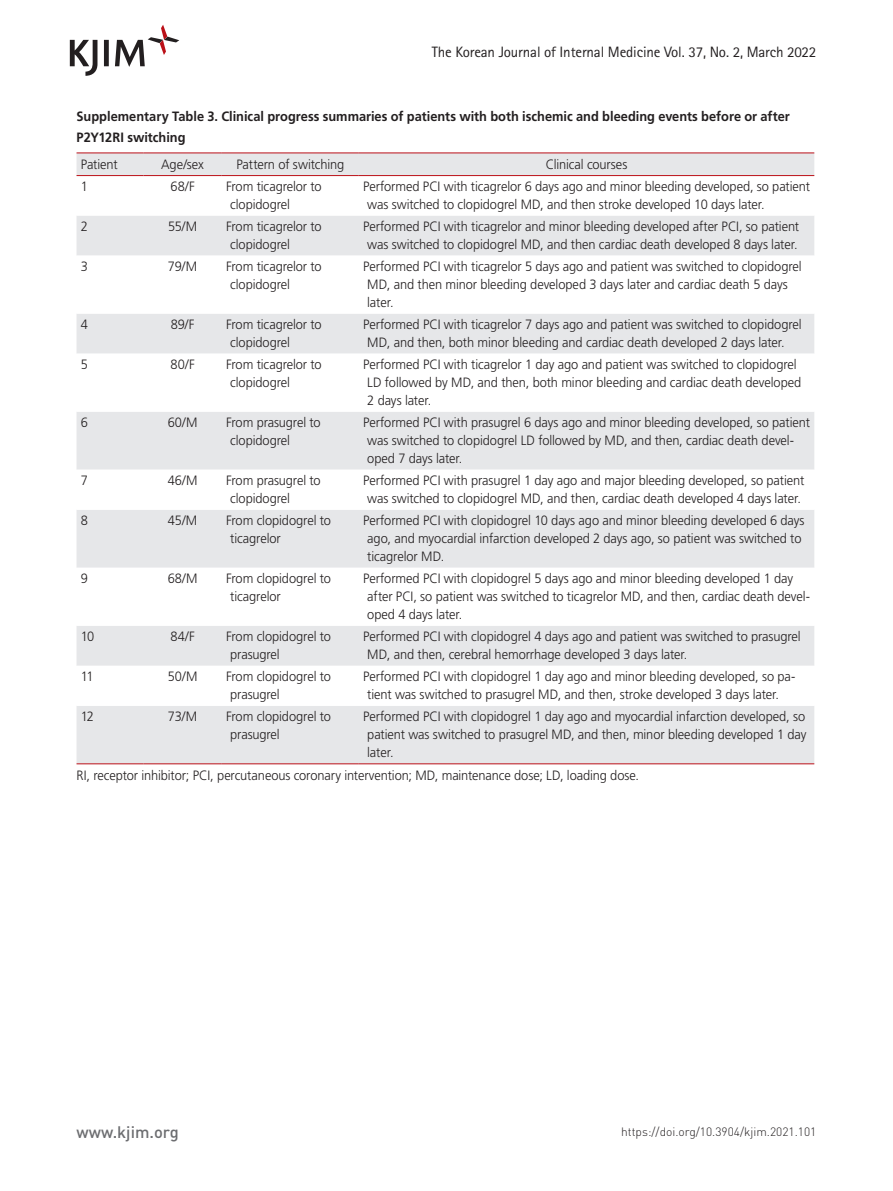
<style>
.page{position:relative;width:893px;height:1191px;background:#fff}
.page>*{position:absolute;margin:0;border:0;box-sizing:border-box;transform-origin:0 0}
.t1{font:500 16.5px "DIN Pro";color:#6c6d70}
.t2{font:15px "Rotis Sans Serif Std";letter-spacing:-.01em;color:#231f20}
.테이블{font:300 13.5px/18px "Frutiger LT Std";letter-spacing:-.005em;color:#231f20;scale:.95 1}
.테이블제목{font:700 13.5px/21px "Frutiger LT Std";color:#231f20;scale:.95 1}
.t3{font:300 12px "DIN Pro";color:#231f20}
</style>
<div class="page">
<svg style="left:70px;top:25px;width:109px;height:51px"></svg>
<div style="left:77px;top:153px;width:737px;height:610px;background:#e6e7e9"></div>
<svg style="left:77px;top:176px;width:737px;height:530px"></svg>
<hr style="left:77px;top:152px;width:67px;height:1px;background:#bb1018">
<hr style="left:144px;top:152px;width:78px;height:1px;background:#bb1018">
<hr style="left:222px;top:152px;width:137px;height:1px;background:#bb1018">
<hr style="left:359px;top:152px;width:455px;height:1px;background:#bb1018">
<hr style="left:77px;top:175px;width:67px;height:1px;background:#bb1018">
<hr style="left:144px;top:175px;width:78px;height:1px;background:#bb1018">
<hr style="left:222px;top:175px;width:137px;height:1px;background:#bb1018">
<hr style="left:359px;top:175px;width:455px;height:1px;background:#bb1018">
<hr style="left:77px;top:763px;width:67px;height:1px;background:#bb1018">
<hr style="left:144px;top:763px;width:78px;height:1px;background:#bb1018">
<hr style="left:222px;top:763px;width:137px;height:1px;background:#bb1018">
<hr style="left:359px;top:763px;width:455px;height:1px;background:#bb1018">
<p class="t2" style="left:432px;top:43px;width:386px">The Korean Journal of Internal Medicine Vol. 37, No. 2, March 2022</p>
<p class="테이블제목" style="left:77px;top:106px;width:752px">Supplementary Table 3. Clinical progress summaries of patients with both ischemic and bleeding events before or after<br>P2Y12RI switching</p>
<p class="테이블" style="left:81px;top:155px;width:40px">Patient</p>
<p class="테이블" style="left:161px;top:155px;width:47px">Age/sex</p>
<p class="테이블" style="left:236px;top:155px;width:115px">Pattern of switching</p>
<p class="테이블" style="left:546px;top:155px;width:87px">Clinical courses</p>
<p class="테이블" style="left:81px;top:178px;width:9px">1</p>
<p class="테이블" style="left:170px;top:178px;width:27px">68/F</p>
<p class="테이블" style="left:230px;top:178px;width:98px;text-indent:-4px">From ticagrelor to clopidogrel</p>
<p class="테이블" style="left:367px;top:178px;width:468px;text-indent:-4px">Performed PCI with ticagrelor 6 days ago and minor bleeding developed, so patient was switched to clopidogrel MD, and then stroke developed 10 days later.</p>
<p class="테이블" style="left:81px;top:218px;width:9px">2</p>
<p class="테이블" style="left:168px;top:218px;width:32px">55/M</p>
<p class="테이블" style="left:230px;top:218px;width:98px;text-indent:-4px">From ticagrelor to clopidogrel</p>
<p class="테이블" style="left:363px;top:218px;width:461px;text-align:center">Performed PCI with ticagrelor and minor bleeding developed after PCI, so patient was switched to clopidogrel MD, and then cardiac death developed 8 days later.</p>
<p class="테이블" style="left:81px;top:258px;width:9px">3</p>
<p class="테이블" style="left:168px;top:258px;width:32px">79/M</p>
<p class="테이블" style="left:230px;top:258px;width:98px;text-indent:-4px">From ticagrelor to clopidogrel</p>
<p class="테이블" style="left:367px;top:258px;width:459px;text-indent:-4px">Performed PCI with ticagrelor 5 days ago and patient was switched to clopidogrel<br>MD, and then minor bleeding developed 3 days later and cardiac death 5 days later.</p>
<p class="테이블" style="left:81px;top:316px;width:9px">4</p>
<p class="테이블" style="left:171px;top:316px;width:27px">89/F</p>
<p class="테이블" style="left:230px;top:316px;width:98px;text-indent:-4px">From ticagrelor to clopidogrel</p>
<p class="테이블" style="left:367px;top:316px;width:459px;text-indent:-4px">Performed PCI with ticagrelor 7 days ago and patient was switched to clopidogrel<br>MD, and then, both minor bleeding and cardiac death developed 2 days later.</p>
<p class="테이블" style="left:81px;top:356px;width:9px">5</p>
<p class="테이블" style="left:171px;top:356px;width:27px">80/F</p>
<p class="테이블" style="left:230px;top:356px;width:98px;text-indent:-4px">From ticagrelor to clopidogrel</p>
<p class="테이블" style="left:367px;top:356px;width:458px;text-indent:-4px">Performed PCI with ticagrelor 1 day ago and patient was switched to clopidogrel<br>LD followed by MD, and then, both minor bleeding and cardiac death developed<br>2 days later.</p>
<p class="테이블" style="left:81px;top:414px;width:9px">6</p>
<p class="테이블" style="left:168px;top:414px;width:33px">60/M</p>
<p class="테이블" style="left:230px;top:414px;width:97px;text-indent:-4px">From prasugrel to clopidogrel</p>
<p class="테이블" style="left:367px;top:414px;width:468px;text-indent:-4px">Performed PCI with prasugrel 6 days ago and minor bleeding developed, so patient was switched to clopidogrel LD followed by MD, and then, cardiac death devel&shy;oped 7 days later.</p>
<p class="테이블" style="left:81px;top:472px;width:9px">7</p>
<p class="테이블" style="left:168px;top:472px;width:33px">46/M</p>
<p class="테이블" style="left:230px;top:472px;width:97px;text-indent:-4px">From prasugrel to clopidogrel</p>
<p class="테이블" style="left:363px;top:472px;width:466px;text-align:center">Performed PCI with prasugrel 1 day ago and major bleeding developed, so patient was switched to clopidogrel MD, and then, cardiac death developed 4 days later.</p>
<p class="테이블" style="left:81px;top:512px;width:9px">8</p>
<p class="테이블" style="left:168px;top:512px;width:32px">45/M</p>
<p class="테이블" style="left:230px;top:512px;width:108px;text-indent:-4px">From clopidogrel to ticagrelor</p>
<p class="테이블" style="left:367px;top:512px;width:462px;text-indent:-4px">Performed PCI with clopidogrel 10 days ago and minor bleeding developed 6 days ago, and myocardial infarction developed 2 days ago, so patient was switched to ticagrelor MD.</p>
<p class="테이블" style="left:81px;top:570px;width:9px">9</p>
<p class="테이블" style="left:168px;top:570px;width:33px">68/M</p>
<p class="테이블" style="left:230px;top:570px;width:108px;text-indent:-4px">From clopidogrel to ticagrelor</p>
<p class="테이블" style="left:367px;top:570px;width:468px;text-indent:-4px">Performed PCI with clopidogrel 5 days ago and minor bleeding developed 1 day after PCI, so patient was switched to ticagrelor MD, and then, cardiac death devel&shy;oped 4 days later.</p>
<p class="테이블" style="left:81px;top:628px;width:16px">10</p>
<p class="테이블" style="left:170px;top:628px;width:27px">84/F</p>
<p class="테이블" style="left:230px;top:628px;width:108px;text-indent:-4px">From clopidogrel to prasugrel</p>
<p class="테이블" style="left:367px;top:628px;width:458px;text-indent:-4px">Performed PCI with clopidogrel 4 days ago and patient was switched to prasugrel<br>MD, and then, cerebral hemorrhage developed 3 days later.</p>
<p class="테이블" style="left:81px;top:668px;width:15px">11</p>
<p class="테이블" style="left:168px;top:668px;width:33px">50/M</p>
<p class="테이블" style="left:230px;top:668px;width:108px;text-indent:-4px">From clopidogrel to prasugrel</p>
<p class="테이블" style="left:367px;top:668px;width:452px;text-indent:-4px">Performed PCI with clopidogrel 1 day ago and minor bleeding developed, so pa&shy;tient was switched to prasugrel MD, and then, stroke developed 3 days later.</p>
<p class="테이블" style="left:81px;top:708px;width:16px">12</p>
<p class="테이블" style="left:168px;top:708px;width:32px">73/M</p>
<p class="테이블" style="left:230px;top:708px;width:108px;text-indent:-4px">From clopidogrel to prasugrel</p>
<p class="테이블" style="left:367px;top:708px;width:464px;text-align:justify;text-indent:-4px">Performed PCI with clopidogrel 1 day ago and myocardial infarction developed, so patient was switched to prasugrel MD, and then, minor bleeding developed 1 day later.</p>
<p class="테이블" style="left:77px;top:766px;width:594px">RI, receptor inhibitor; PCI, percutaneous coronary intervention; MD, maintenance dose; LD, loading dose.</p>
<p class="t1" style="left:77px;top:1120px;width:104px">www.kjim.org</p>
<p class="t3" style="left:621px;top:1123px;width:197px">https://doi.org/10.3904/kjim.2021.101</p>
</div>
